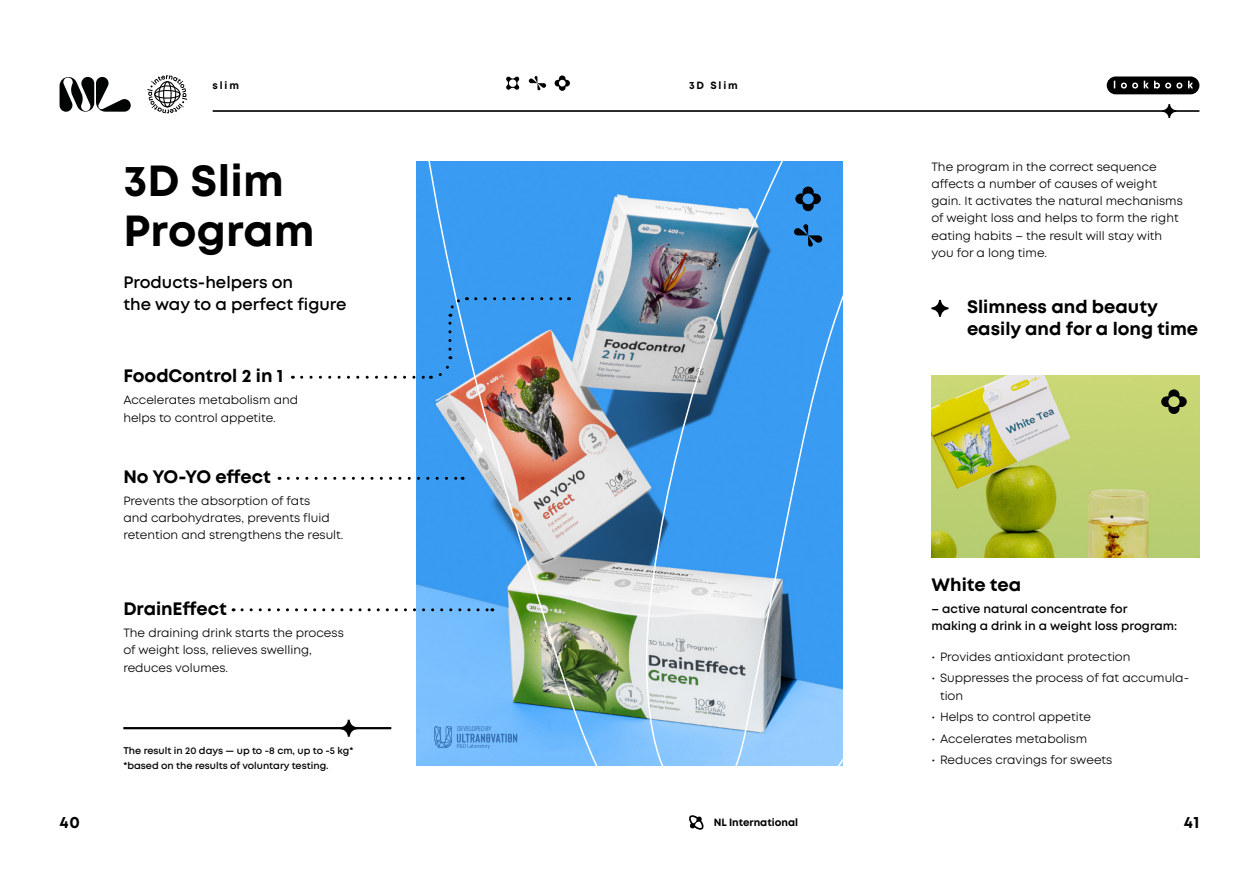
<style>
.page{position:relative;width:1259px;height:893px;background:#fff}
.page>*{position:absolute;margin:0;border:0;box-sizing:border-box;transform-origin:0 0}
.t1{font:700 43.5px/49.5px "Mont";letter-spacing:.005em;color:#000}
.t2{font:700 18px/22.5px "Mont";color:#000}
.t3{font:600 16.5px/22.5px "Mont";color:#000}
.t4{font:700 16.5px "Mont";color:#000}
.t5{font:12px/17.2px "Mont";color:#000}
.t6{font:600 12px/17.2px "Mont";color:#000}
.t7{font:700 10.5px "Mont";color:#000}
.t8{font:700 10.5px "Mont";letter-spacing:.18em;color:#000403}
.t9{font:600 9.75px/15px "Mont";color:#000}
.t10{font:condensed 6.9px "PT Sans";letter-spacing:-.02em;color:#3771b2}
</style>
<div class="page">
<svg style="left:60px;top:77px;width:71px;height:35px"></svg>
<svg style="left:147px;top:75px;width:40px;height:38px"></svg>
<svg style="left:1106px;top:76px;width:93px;height:18px;background:#2b2b2b"></svg>
<hr style="left:213px;top:110px;width:986px;height:2px;background:#000403">
<svg style="left:1162px;top:104px;width:13px;height:14px"></svg>
<svg style="left:689px;top:815px;width:15px;height:15px"></svg>
<img style="left:417px;top:162px;width:425px;height:604px">
<hr style="left:123px;top:727px;width:268px;height:2px;background:#000403">
<svg style="left:340px;top:720px;width:17px;height:17px"></svg>
<svg style="left:288px;top:477px;width:175px;height:3px"></svg>
<svg style="left:554px;top:75px;width:16px;height:16px"></svg>
<svg style="left:506px;top:77px;width:13px;height:13px"></svg>
<svg style="left:529px;top:76px;width:17px;height:14px"></svg>
<svg style="left:242px;top:608px;width:251px;height:3px"></svg>
<svg style="left:302px;top:356px;width:151px;height:23px"></svg>
<svg style="left:448px;top:296px;width:19px;height:53px"></svg>
<svg style="left:476px;top:297px;width:93px;height:3px"></svg>
<svg style="left:434px;top:726px;width:83px;height:23px;background:#68aaea"></svg>
<img style="left:931px;top:376px;width:268px;height:181px">
<svg style="left:795px;top:187px;width:26px;height:24px"></svg>
<svg style="left:1161px;top:389px;width:25px;height:25px"></svg>
<svg style="left:794px;top:224px;width:28px;height:23px"></svg>
<svg style="left:931px;top:300px;width:17px;height:17px"></svg>
<p class="t8" style="left:212px;top:78px;width:28px">slim</p>
<h1 class="t1" style="left:123px;top:157px;width:193px">3D Slim<br>Program</h1>
<h3 class="t3" style="left:123px;top:271px;width:225px">Products-helpers on<br>the way to a perfect figure</h3>
<h2 class="t2" style="left:123px;top:365px;width:161px">FoodControl 2 in 1</h2>
<p class="t5" style="left:123px;top:392px;width:176px">Accelerates metabolism and helps to control appetite.</p>
<h2 class="t2" style="left:123px;top:465px;width:149px">No YO-YO effect</h2>
<p class="t5" style="left:123px;top:492px;width:222px">Prevents the absorption of fats<br>and carbohydrates, prevents fluid retention and strengthens the result.</p>
<h2 class="t2" style="left:123px;top:597px;width:105px">DrainEffect</h2>
<p class="t5" style="left:123px;top:624px;width:222px">The draining drink starts the process of weight loss, relieves swelling, reduces volumes.</p>
<p class="t9" style="left:123px;top:743px;width:232px">The result in 20 days — up to -8 cm, up to -5 kg* *based on the results of voluntary testing.</p>
<p class="t10" style="left:457px;top:724px;width:36px">DEVELOPED BY</p>
<p class="t8" style="left:689px;top:78px;width:50px">3D Slim</p>
<p class="t5" style="left:931px;top:158px;width:253px">The program in the correct sequence affects a number of causes of weight gain. It activates the natural mechanisms of weight loss and helps to form the right eating habits – the result will stay with you for a long time.</p>
<h2 class="t2" style="left:967px;top:295px;width:233px">Slimness and beauty easily and for a long time</h2>
<h2 class="t2" style="left:931px;top:573px;width:91px">White tea</h2>
<p class="t6" style="left:931px;top:600px;width:247px">– active natural concentrate for<br>making a drink in a weight loss program:</p>
<p class="t5" style="left:931px;top:648px;width:201px">• Provides antioxidant protection</p>
<p class="t5" style="left:940px;top:670px;width:251px;text-indent:-9px">• Suppresses the process of fat accumula&shy;tion</p>
<p class="t5" style="left:931px;top:708px;width:161px">• Helps to control appetite</p>
<p class="t5" style="left:931px;top:730px;width:157px">• Accelerates metabolism</p>
<p class="t5" style="left:931px;top:751px;width:182px">• Reduces cravings for sweets</p>
<h3 class="t4" style="left:60px;top:812px;width:22px">40</h3>
<p class="t7" style="left:714px;top:816px;width:86px">NL International</p>
<h3 class="t4" style="left:1184px;top:812px;width:17px">41</h3>
</div>
